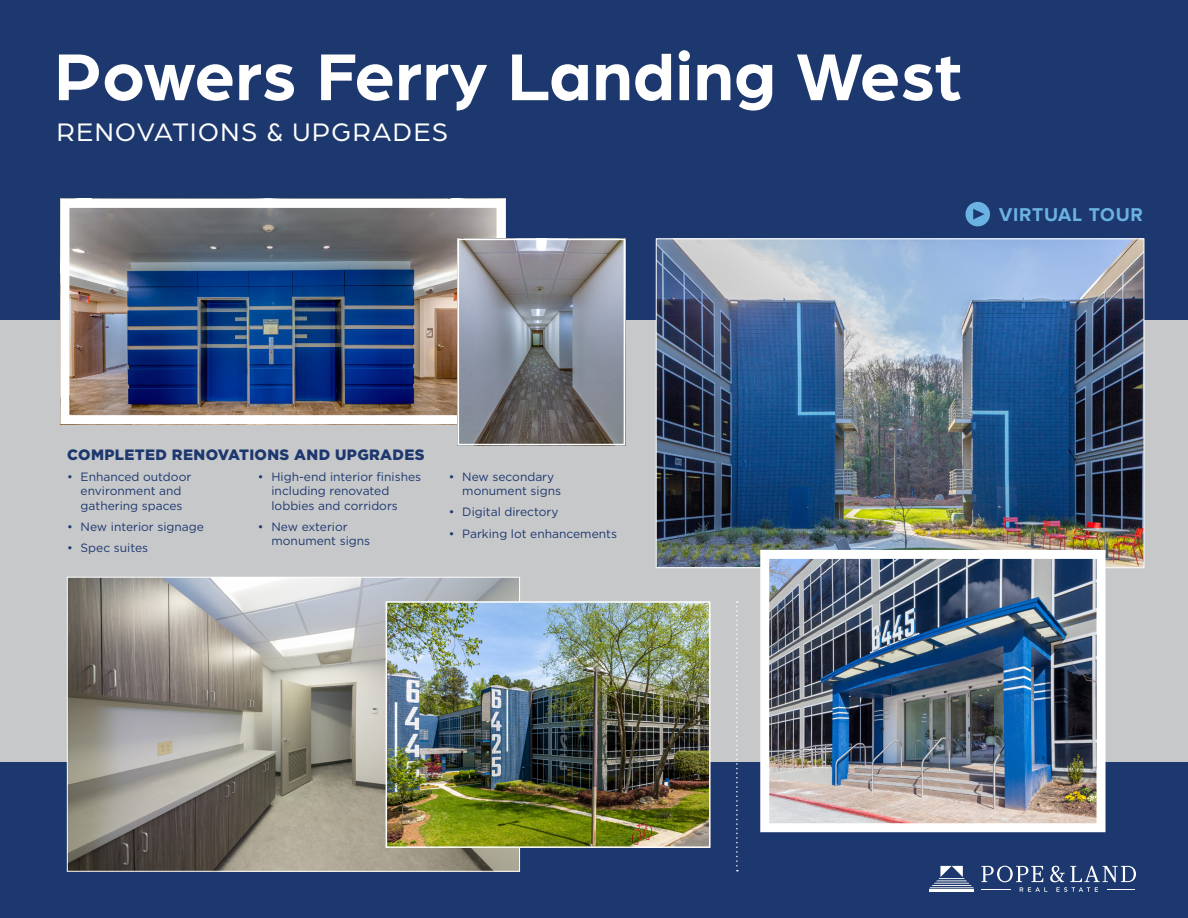
<style>
.page{position:relative;width:1188px;height:918px;background:#1d386e}
.page>*{position:absolute;margin:0;border:0;box-sizing:border-box;transform-origin:0 0}
.t1{font:700 70.5px "Arboria";color:#fff}
.t2{font:27px "Arboria";letter-spacing:.06em;color:#fff}
.t3{font:700 19.2px "Proxima Nova";letter-spacing:.04em;color:#6ab2e2}
.t4{font:900 15px "Gotham";letter-spacing:.025em;color:#1d386e}
.t5{font:12px/14.4px "Gotham";color:#1d386e}
</style>
<div class="page">
<svg style="left:929px;top:866px;width:45px;height:22px"></svg>
<hr style="left:929px;top:889px;width:45px;height:3px;background:#fff">
<svg style="left:981px;top:866px;width:155px;height:26px"></svg>
<div style="left:0;top:321px;width:1188px;height:441px;background:#c7c8ca"></div>
<img style="left:658px;top:241px;width:484px;height:325px">
<img style="left:69px;top:579px;width:449px;height:290px">
<img style="left:770px;top:560px;width:326px;height:262px">
<div style="left:760px;top:550px;width:346px;height:282px;border:9px solid #fff"></div>
<img style="left:389px;top:604px;width:319px;height:241px">
<div style="left:386px;top:601px;width:325px;height:247px;border:2px solid #fff"></div>
<img style="left:70px;top:209px;width:426px;height:205px">
<div style="left:60px;top:199px;width:446px;height:225px;border:9px solid #fff"></div>
<img style="left:461px;top:242px;width:161px;height:200px">
<div style="left:458px;top:239px;width:167px;height:206px;border:2px solid #fff"></div>
<svg style="left:965px;top:202px;width:25px;height:24px"></svg>
<svg style="left:736px;top:601px;width:2px;height:270px"></svg>
<h1 class="t1" style="left:54px;top:28px;width:909px">Powers Ferry Landing West</h1>
<h2 class="t2" style="left:57px;top:115px;width:393px">RENOVATIONS &amp; UPGRADES</h2>
<h3 class="t3" style="left:999px;top:204px;width:145px">VIRTUAL TOUR</h3>
<p class="t4" style="left:67px;top:444px;width:359px">COMPLETED RENOVATIONS AND UPGRADES</p>
<p class="t5" style="left:67px;top:469px;width:126px;text-align:center">• Enhanced outdoor environment and gathering spaces</p>
<p class="t5" style="left:67px;top:519px;width:138px">• New interior signage</p>
<p class="t5" style="left:67px;top:540px;width:82px">• Spec suites</p>
<p class="t5" style="left:271px;top:469px;width:151px;text-indent:-14px">• High-end interior finishes including renovated lobbies and corridors</p>
<p class="t5" style="left:271px;top:519px;width:100px;text-indent:-14px">• New exterior monument signs</p>
<p class="t5" style="left:462px;top:469px;width:100px;text-indent:-14px">• New secondary monument signs</p>
<p class="t5" style="left:449px;top:505px;width:111px">• Digital directory</p>
<p class="t5" style="left:449px;top:526px;width:170px">• Parking lot enhancements</p>
</div>
